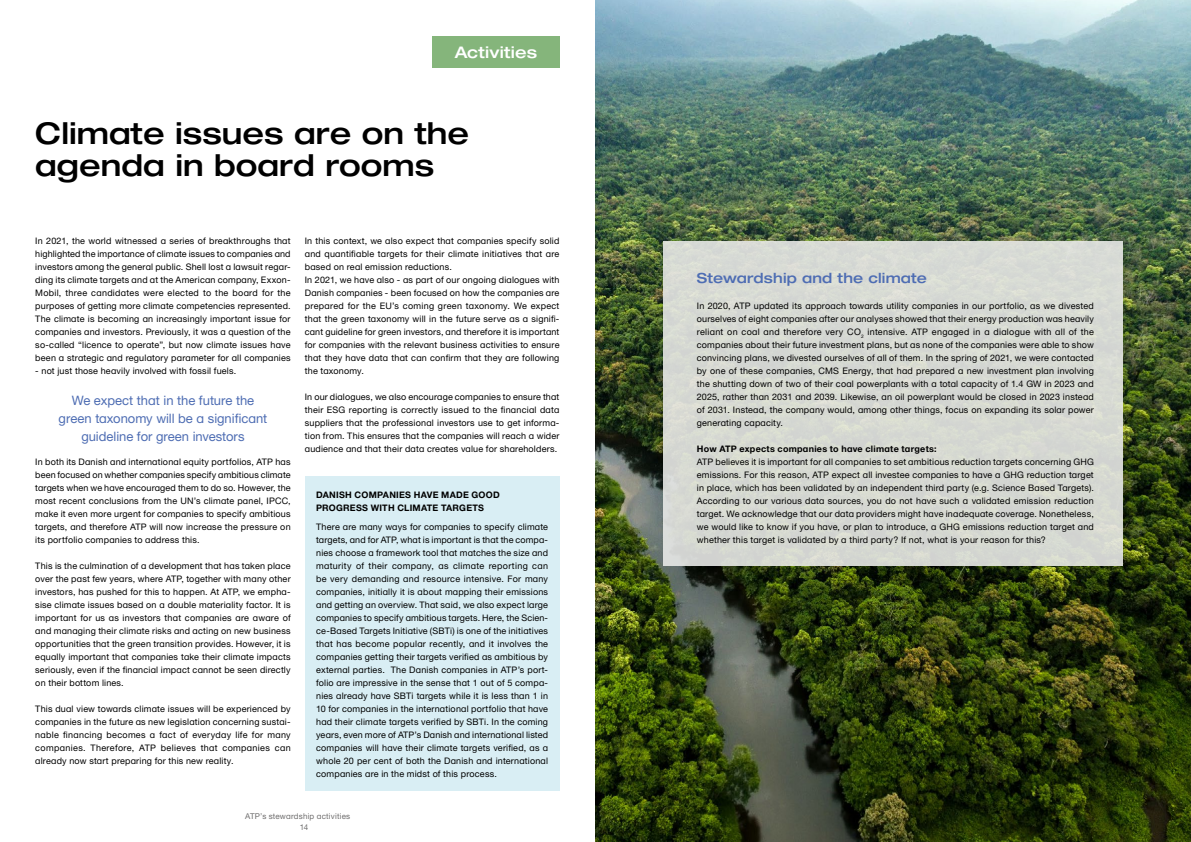
<style>
.page{position:relative;width:1191px;height:842px;background:#fff}
.page>*{position:absolute;margin:0;border:0;box-sizing:border-box;transform-origin:0 0}
.Kapiteloverskrift_H2{font:500 30px/32px "Helvetica Neue ATP Head";color:#000}
.Tag{font:500 16px "Helvetica Neue ATP Head";letter-spacing:.01em;color:#fff}
.Sto_box_overskrift_H{font:500 14px "Helvetica Neue ATP Head";letter-spacing:.01em;color:#4e6db3}
.t1{font:13px/18px "Helvetica Neue ATP Body";letter-spacing:-.005em;color:#4e6db3;text-align:center}
.Brødtekst{font:9px/13px "Helvetica Neue ATP Body";letter-spacing:.02em;color:#000;text-align:justify}
.Box_overskrift{font:700 9px/13px "Helvetica Neue ATP Body";letter-spacing:.025em;color:#000}
.Brødtekst-2{font:700 9px "Helvetica Neue ATP Body";letter-spacing:.03em;color:#000}
.t2{font:8px "Helvetica Neue ATP Body";letter-spacing:.025em;color:#706f6f}
</style>
<div class="page">
<img style="left:595px;top:0;width:596px;height:842px">
<div style="left:432px;top:36px;width:127px;height:31px;background:#85b57b"></div>
<div style="left:305px;top:476px;width:254px;height:315px;background:#d9eef4"></div>
<div style="left:663px;top:241px;width:460px;height:325px;background:#d6d9d2"></div>
<h2 class="Tag" style="left:455px;top:42px;width:84px">Activities</h2>
<h2 class="Kapiteloverskrift_H2" style="left:35px;top:117px;width:435px">Climate issues are on the agenda in board rooms</h2>
<p class="Brødtekst" style="left:35px;top:234px;width:257px">In 2021, the world witnessed a series of breakthroughs that highlighted the importance of climate issues to companies and investors among the general public. Shell lost a lawsuit regar&shy;ding its climate targets and at the American company, Exxon-Mobil, three candidates were elected to the board for the purposes of getting more climate competencies represented.<br>The climate is becoming an increasingly important issue for companies and investors. Previously, it was a question of the so-called “licence to operate”, but now climate issues have been a strategic and regulatory parameter for all companies</p>
<p class="Brødtekst" style="left:35px;top:364px;width:202px">- not just those heavily involved with fossil fuels.</p>
<p class="t1" style="left:59px;top:391px;width:210px">We expect that in the future the green taxonomy will be a significant guideline for green investors</p>
<p class="Brødtekst" style="left:35px;top:455px;width:257px">In both its Danish and international equity portfolios, ATP has been focused on whether companies specify ambitious climate targets when we have encouraged them to do so. However, the most recent conclusions from the UN’s climate panel, IPCC, make it even more urgent for companies to specify ambitious targets, and therefore ATP will now increase the pressure on its portfolio companies to address this.</p>
<p class="Brødtekst" style="left:35px;top:559px;width:257px">This is the culmination of a development that has taken place over the past few years, where ATP, together with many other investors, has pushed for this to happen. At ATP, we empha&shy;sise climate issues based on a double materiality factor. It is important for us as investors that companies are aware of and managing their climate risks and acting on new business opportunities that the green transition provides. However, it is equally important that companies take their climate impacts seriously, even if the financial impact cannot be seen directly on their bottom lines.</p>
<p class="Brødtekst" style="left:35px;top:702px;width:257px">This dual view towards climate issues will be experienced by companies in the future as new legislation concerning sustai&shy;nable financing becomes a fact of everyday life for many companies. Therefore, ATP believes that companies can already now start preparing for this new reality.</p>
<p class="Brødtekst" style="left:305px;top:234px;width:256px">In this context, we also expect that companies specify solid and quantifiable targets for their climate initiatives that are based on real emission reductions.</p>
<p class="Brødtekst" style="left:305px;top:273px;width:256px">In 2021, we have also - as part of our ongoing dialogues with Danish companies - been focused on how the companies are prepared for the EU’s coming green taxonomy. We expect that the green taxonomy will in the future serve as a signifi&shy;cant guideline for green investors, and therefore it is important for companies with the relevant business activities to ensure that they have data that can confirm that they are following the taxonomy.</p>
<p class="Brødtekst" style="left:305px;top:390px;width:256px">In our dialogues, we also encourage companies to ensure that their ESG reporting is correctly issued to the financial data suppliers that the professional investors use to get informa&shy;tion from. This ensures that the companies will reach a wider audience and that their data creates value for shareholders.</p>
<h3 class="Box_overskrift" style="left:316px;top:488px;width:185px">DANISH COMPANIES HAVE MADE GOOD<br>PROGRESS WITH CLIMATE TARGETS</h3>
<p class="Brødtekst" style="left:316px;top:520px;width:233px">There are many ways for companies to specify climate targets, and for ATP, what is important is that the compa&shy;nies choose a framework tool that matches the size and maturity of their company, as climate reporting can be very demanding and resource intensive. For many companies, initially it is about mapping their emissions and getting an overview. That said, we also expect large companies to specify ambitious targets. Here, the Scien&shy;ce-Based Targets Initiative (SBTi) is one of the initiatives that has become popular recently, and it involves the companies getting their targets verified as ambitious by external parties. The Danish companies in ATP’s port&shy;folio are impressive in the sense that 1 out of 5 compa&shy;nies already have SBTi targets while it is less than 1 in 10 for companies in the international portfolio that have had their climate targets verified by SBTi. In the coming years, even more of ATP’s Danish and international listed companies will have their climate targets verified, as a whole 20 per cent of both the Danish and international companies are in the midst of this process.</p>
<p class="t2" style="left:245px;top:811px;width:106px">ATP’s stewardship activities</p>
<p class="t2" style="left:300px;top:822px;width:10px">14</p>
<h3 class="Sto_box_overskrift_H" style="left:697px;top:269px;width:232px">Stewardship and the climate</h3>
<p class="Brødtekst" style="left:697px;top:299px;width:398px">In 2020, ATP updated its approach towards utility companies in our portfolio, as we divested ourselves of eight companies after our analyses showed that their energy production was heavily reliant on coal and therefore very CO<sub>2</sub> intensive. ATP engaged in a dialogue with all of the companies about their future investment plans, but as none of the companies were able to show convincing plans, we divested ourselves of all of them. In the spring of 2021, we were contacted by one of these companies, CMS Energy, that had prepared a new investment plan involving the shutting down of two of their coal powerplants with a total capacity of 1.4 GW in 2023 and 2025, rather than 2031 and 2039. Likewise, an oil powerplant would be closed in 2023 instead of 2031. Instead, the company would, among other things, focus on expanding its solar power generating capacity.</p>
<p class="Brødtekst-2" style="left:697px;top:443px;width:241px">How ATP expects companies to have climate targets:</p>
<p class="Brødtekst" style="left:697px;top:455px;width:398px">ATP believes it is important for all companies to set ambitious reduction targets concerning GHG emissions. For this reason, ATP expect all investee companies to have a GHG reduction target in place, which has been validated by an independent third party (e.g. Science Based Targets).<br>According to our various data sources, you do not have such a validated emission reduction target. We acknowledge that our data providers might have inadequate coverage. Nonetheless, we would like to know if you have, or plan to introduce, a GHG emissions reduction target and whether this target is validated by a third party? If not, what is your reason for this?</p>
</div>
